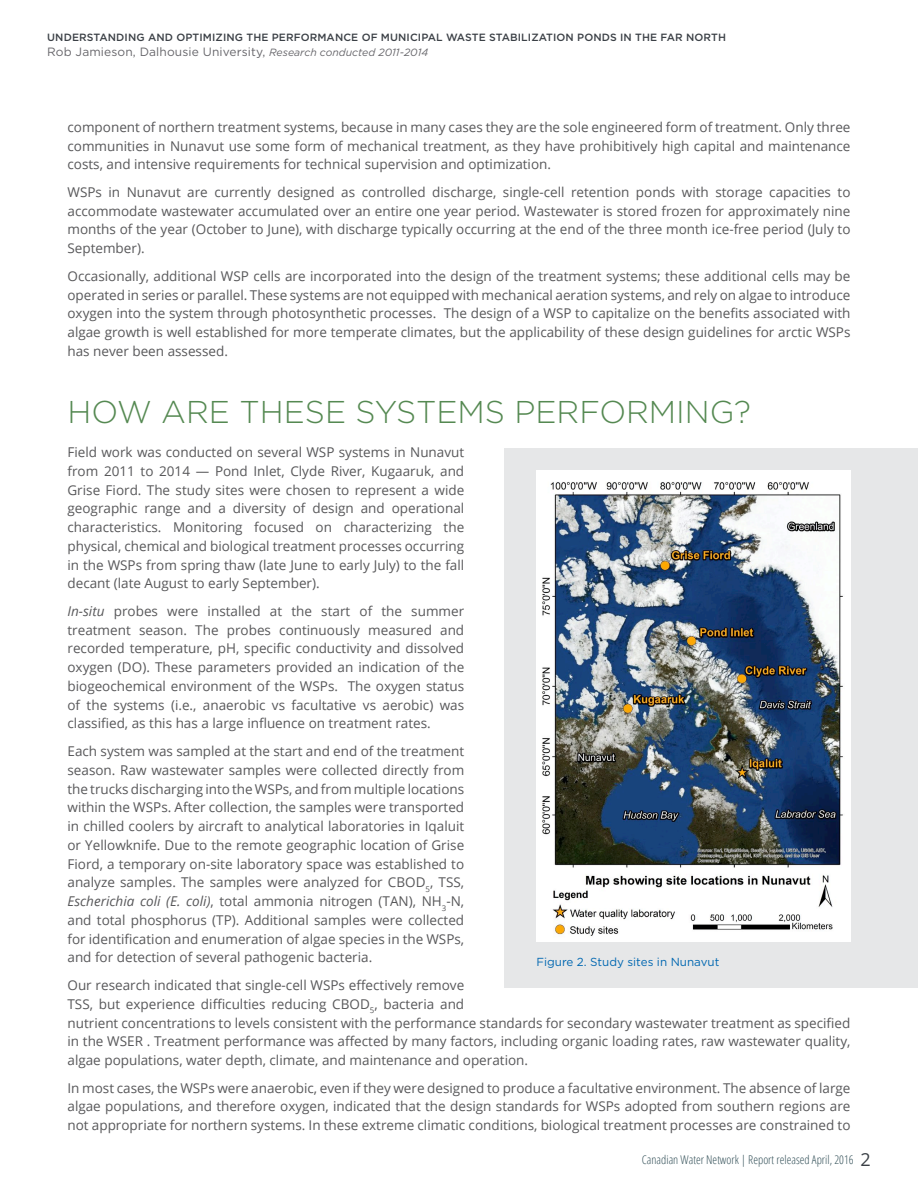
<style>
.page{position:relative;width:918px;height:1188px;background:#fff}
.page>*{position:absolute;margin:0;border:0;box-sizing:border-box;transform-origin:0 0}
.Interior_H2{font:300 31.5px "Gotham";color:#558952}
.Interior_Body{font:13.5px/18.8px "Open Sans";color:#58585a;text-align:justify}
.t1{font:12px "Gotham";letter-spacing:.01em;color:#67666b}
.Folio_Number{font:300 condensed 12px "Open Sans";color:#345159}
.Figure_Callouts{font:11.7px "Gotham";color:#0067b1}
.t2{font:500 10.5px "Gotham";letter-spacing:.01em;color:#3b4046}
.s1{font-style:italic;font-size:10.5px}
.s2{font-style:italic}
.s3{font-weight:400;font-stretch:normal;font-size:18px;color:#3b4046}
</style>
<div class="page">
<div style="left:505px;top:448px;width:413px;height:540px;background:#e6e7e8"></div>
<img style="left:536px;top:470px;width:314px;height:471px">
<p class="t2" style="left:47px;top:30px;width:680px">UNDERSTANDING AND OPTIMIZING THE PERFORMANCE OF MUNICIPAL WASTE STABILIZATION PONDS IN THE FAR NORTH</p>
<p class="t1" style="left:47px;top:45px;width:383px">Rob Jamieson, Dalhousie University, <span class="s1">Research conducted 2011-2014</span></p>
<p class="Interior_Body" style="left:68px;top:117px;width:785px">component of northern treatment systems, because in many cases they are the sole engineered form of treatment. Only three communities in Nunavut use some form of mechanical treatment, as they have prohibitively high capital and maintenance costs, and intensive requirements for technical supervision and optimization.</p>
<p class="Interior_Body" style="left:68px;top:182px;width:785px">WSPs in Nunavut are currently designed as controlled discharge, single-cell retention ponds with storage capacities to accommodate wastewater accumulated over an entire one year period. Wastewater is stored frozen for approximately nine months of the year (October to June), with discharge typically occurring at the end of the three month ice-free period (July to September).</p>
<p class="Interior_Body" style="left:68px;top:266px;width:785px">Occasionally, additional WSP cells are incorporated into the design of the treatment systems; these additional cells may be operated in series or parallel. These systems are not equipped with mechanical aeration systems, and rely on algae to introduce oxygen into the system through photosynthetic processes. The design of a WSP to capitalize on the benefits associated with algae growth is well established for more temperate climates, but the applicability of these design guidelines for arctic WSPs has never been assessed.</p>
<p class="Interior_H2" style="left:68px;top:392px;width:685px">HOW ARE THESE SYSTEMS PERFORMING?</p>
<p class="Interior_Body" style="left:68px;top:442px;width:398px">Field work was conducted on several WSP systems in Nunavut from 2011 to 2014 — Pond Inlet, Clyde River, Kugaaruk, and Grise Fiord. The study sites were chosen to represent a wide geographic range and a diversity of design and operational characteristics. Monitoring focused on characterizing the physical, chemical and biological treatment processes occurring in the WSPs from spring thaw (late June to early July) to the fall decant (late August to early September).</p>
<p class="Interior_Body" style="left:68px;top:601px;width:398px"><span class="s2">In-situ</span> probes were installed at the start of the summer treatment season. The probes continuously measured and recorded temperature, pH, specific conductivity and dissolved oxygen (DO). These parameters provided an indication of the biogeochemical environment of the WSPs. The oxygen status of the systems (i.e., anaerobic vs facultative vs aerobic) was classified, as this has a large influence on treatment rates.</p>
<p class="Interior_Body" style="left:68px;top:742px;width:398px">Each system was sampled at the start and end of the treatment season. Raw wastewater samples were collected directly from the trucks discharging into the WSPs, and from multiple locations within the WSPs. After collection, the samples were transported in chilled coolers by aircraft to analytical laboratories in Iqaluit or Yellowknife. Due to the remote geographic location of Grise Fiord, a temporary on-site laboratory space was established to analyze samples. The samples were analyzed for CBOD<sub>5</sub>, TSS, <span class="s2">Escherichia coli (E. coli)</span>, total ammonia nitrogen (TAN), NH<sub>3</sub>-N, and total phosphorus (TP). Additional samples were collected for identification and enumeration of algae species in the WSPs, and for detection of several pathogenic bacteria.</p>
<p class="Interior_Body" style="left:68px;top:975px;width:785px;text-align:left">Our research indicated that single-cell WSPs effectively remove<br>TSS, but experience difficulties reducing CBOD<sub>5</sub>, bacteria and<br>nutrient concentrations to levels consistent with the performance standards for secondary wastewater treatment as specified in the WSER . Treatment performance was affected by many factors, including organic loading rates, raw wastewater quality, algae populations, water depth, climate, and maintenance and operation.</p>
<p class="Interior_Body" style="left:68px;top:1078px;width:785px">In most cases, the WSPs were anaerobic, even if they were designed to produce a facultative environment. The absence of large algae populations, and therefore oxygen, indicated that the design standards for WSPs adopted from southern regions are not appropriate for northern systems. In these extreme climatic conditions, biological treatment processes are constrained to</p>
<p class="Figure_Callouts" style="left:536px;top:955px;width:184px">Figure 2. Study sites in Nunavut</p>
<p class="Folio_Number" style="left:642px;top:1152px;width:230px">Canadian Water Network | Report released April, 2016 <span class="s3">2</span></p>
</div>
